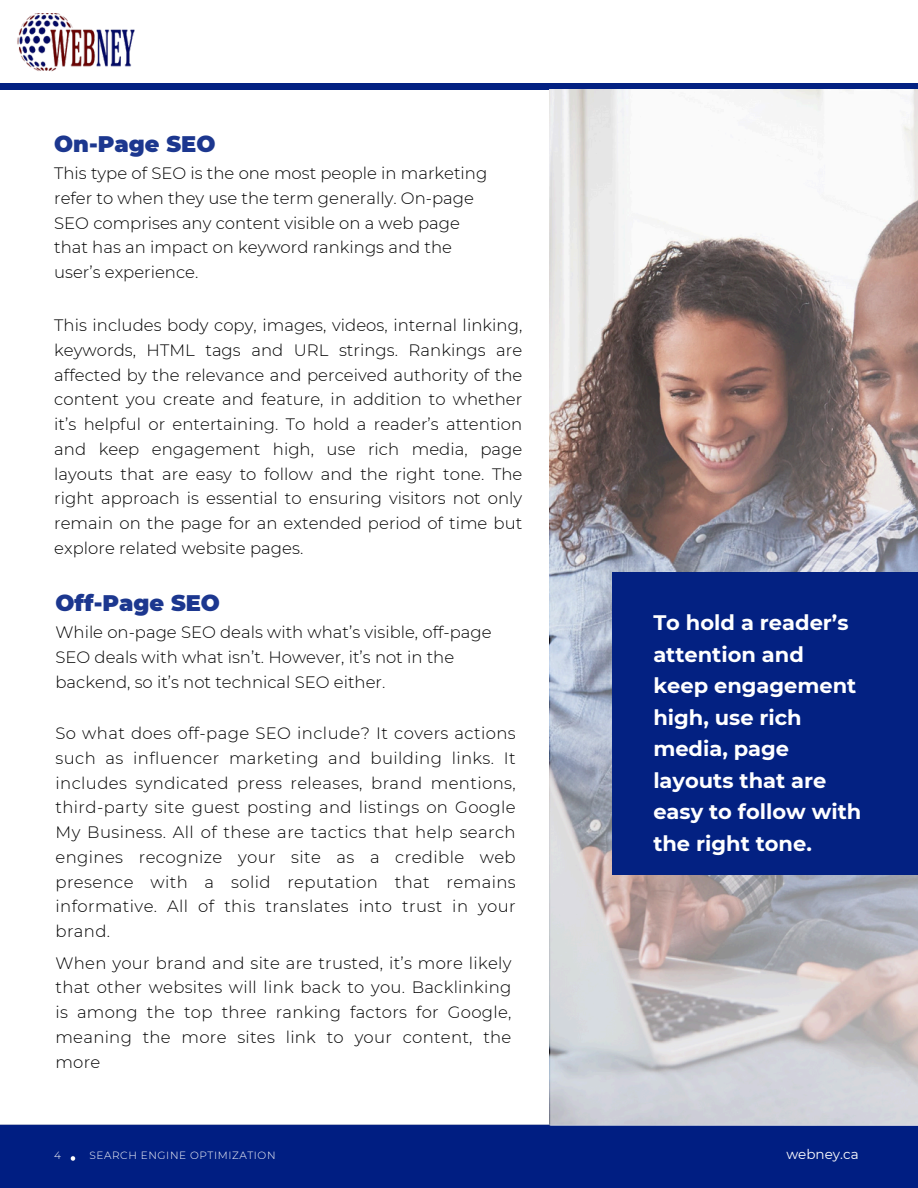
<style>
.page{position:relative;width:918px;height:1188px;background:#fff}
.page>*{position:absolute;margin:0;border:0;box-sizing:border-box;transform-origin:0 0}
.t1{font:900 22.5px "Montserrat";color:#1c378f}
.t2{font:700 21px/31.5px "Montserrat";color:#fff}
.t3{font:300 16.5px/24.8px "Montserrat";color:#000;text-align:justify}
.t4{font:13.5px "Montserrat";color:#fff}
.t5{font:300 10.5px "Montserrat";letter-spacing:.055em;color:#fff}
</style>
<div class="page">
<div style="left:0;top:83px;width:918px;height:7px;background:#032182"></div>
<div style="left:0;top:1124px;width:918px;height:64px;background:#001e82"></div>
<img style="left:549px;top:90px;width:369px;height:1036px">
<div style="left:612px;top:572px;width:306px;height:303px;background:#032182"></div>
<img style="left:17px;top:14px;width:118px;height:58px">
<h2 class="t1" style="left:54px;top:130px;width:163px">On-Page SEO</h2>
<h2 class="t3" style="left:54px;top:161px;width:435px;text-align:left">This type of SEO is the one most people in marketing refer to when they use the term generally. On-page SEO comprises any content visible on a web page that has an impact on keyword rankings and the user’s experience.</h2>
<h2 class="t3" style="left:54px;top:313px;width:470px">This includes body copy, images, videos, internal linking, keywords, HTML tags and URL strings. Rankings are affected by the relevance and perceived authority of the content you create and feature, in addition to whether it’s helpful or entertaining. To hold a reader’s attention and keep engagement high, use rich media, page layouts that are easy to follow and the right tone. The right approach is essential to ensuring visitors not only remain on the page for an extended period of time but explore related website pages.</h2>
<h2 class="t1" style="left:55px;top:589px;width:166px">Off-Page SEO</h2>
<h2 class="t3" style="left:55px;top:620px;width:438px;text-align:left">While on-page SEO deals with what’s visible, off-page<br>SEO deals with what isn’t. However, it’s not in the backend, so it’s not technical SEO either.</h2>
<h2 class="t3" style="left:56px;top:721px;width:462px">So what does off-page SEO include? It covers actions such as influencer marketing and building links. It includes syndicated press releases, brand mentions, third-party site guest posting and listings on Google My Business. All of these are tactics that help search engines recognize your site as a credible web presence with a solid reputation that remains informative. All of this translates into trust in your brand.</h2>
<h2 class="t3" style="left:55px;top:950px;width:457px">When your brand and site are trusted, it’s more likely that other websites will link back to you. Backlinking is among the top three ranking factors for Google, meaning the more sites link to your content, the more</h2>
<p class="t2" style="left:653px;top:607px;width:210px">To hold a reader’s attention and keep engagement high, use rich media, page layouts that are easy to follow with the right tone.</p>
<p class="t5" style="left:54px;top:1149px;width:8px">4</p>
<h1 class="t5" style="left:90px;top:1149px;width:188px">SEARCH ENGINE OPTIMIZATION</h1>
<p class="t4" style="left:786px;top:1146px;width:74px">webney.ca</p>
</div>
